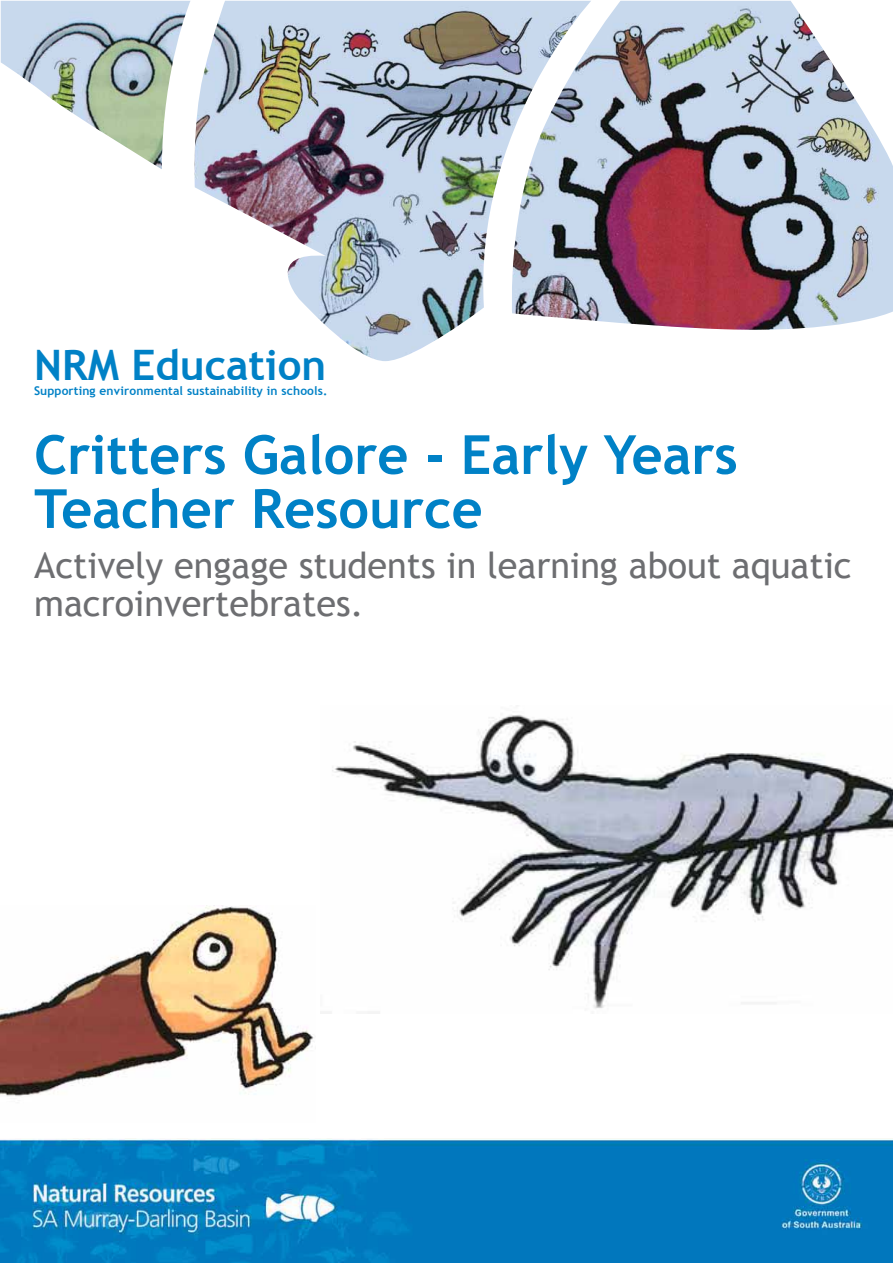
<style>
.page{position:relative;width:893px;height:1263px;background:#fff}
.page>*{position:absolute;margin:0;border:0;box-sizing:border-box;transform-origin:0 0}
.t1{font:700 54px/54px "Trebuchet MS";color:#0081c6}
.t2{font:700 42px "Trebuchet MS";color:#0081c6}
.t3{font:36px/37.5px "Trebuchet MS";color:#6d6e71}
.t4{font:700 12px "Trebuchet MS";letter-spacing:.01em;color:#0081c6}
</style>
<div class="page">
<img style="left:0;top:1139px;width:893px;height:124px">
<img style="left:0;top:906px;width:314px;height:190px">
<img style="left:320px;top:714px;width:573px;height:299px">
<img style="left:1px;top:1px;width:189px;height:168px">
<img style="left:194px;top:1px;width:316px;height:360px">
<img style="left:510px;top:1px;width:383px;height:329px">
<p class="t2" style="left:34px;top:338px;width:294px">NRM Education</p>
<p class="t4" style="left:34px;top:383px;width:295px">Supporting environmental sustainability in schools.</p>
<h1 class="t1" style="left:34px;top:428px;width:705px">Critters Galore - Early Years<br>Teacher Resource</h1>
<p class="t3" style="left:34px;top:547px;width:819px">Actively engage students in learning about aquatic macroinvertebrates.</p>
</div>
